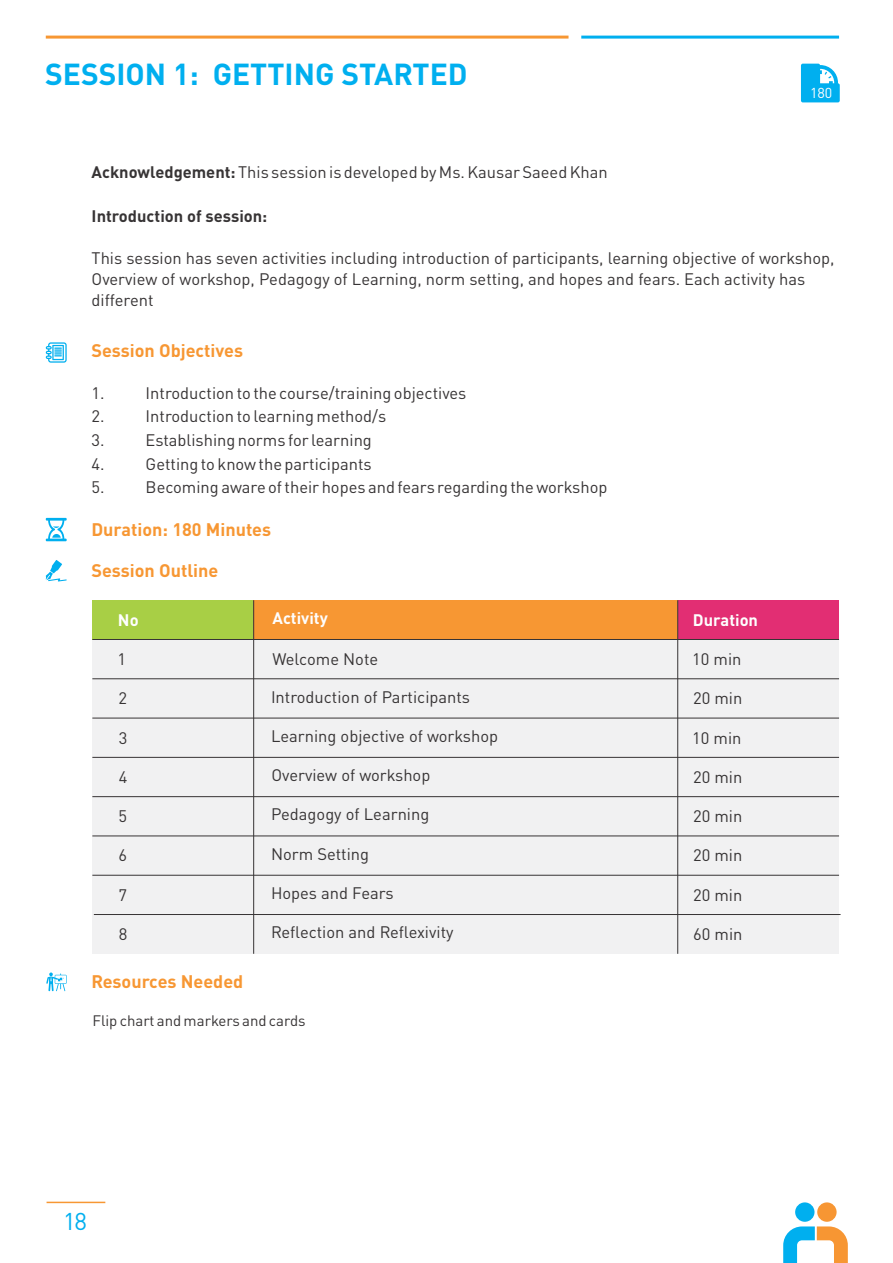
<style>
.page{position:relative;width:893px;height:1263px;background:#fff}
.page>*{position:absolute;margin:0;border:0;box-sizing:border-box;transform-origin:0 0}
.t1{font:700 30px "DIN Pro";color:#00afef}
.t2{font:24px "DIN Pro";color:#00afef}
.t3{font:700 18px "DIN Pro";color:#f79733}
.t4{font:16.5px/21.1px "DIN Pro";color:#373435}
.t5{font:700 16.5px "DIN Pro";color:#373435}
.t6{font:700 16.5px "DIN Pro";color:#fefefe}
.t7{font:15px "DIN Pro";color:#373435}
.t8{font:14.25px "DIN Pro";color:#fefefe}
.s1{font-weight:700}
</style>
<div class="page">
<hr style="left:47px;top:1202px;width:58px;height:1px;background:#f79733">
<svg style="left:783px;top:1226px;width:65px;height:37px"></svg>
<div style="left:795px;top:1202px;width:19px;height:20px;background:#00afef;border-radius:50%"></div>
<div style="left:817px;top:1202px;width:20px;height:20px;background:#f79633;border-radius:50%"></div>
<div style="left:92px;top:639px;width:162px;height:40px;background:#f1f1f2"></div>
<div style="left:678px;top:639px;width:161px;height:40px;background:#f1f1f2"></div>
<div style="left:254px;top:639px;width:424px;height:40px;background:#f1f1f2"></div>
<div style="left:92px;top:679px;width:162px;height:39px;background:#f1f1f2"></div>
<div style="left:678px;top:679px;width:161px;height:39px;background:#f1f1f2"></div>
<div style="left:254px;top:679px;width:424px;height:39px;background:#f1f1f2"></div>
<div style="left:92px;top:718px;width:162px;height:39px;background:#f1f1f2"></div>
<div style="left:678px;top:718px;width:161px;height:39px;background:#f1f1f2"></div>
<div style="left:254px;top:718px;width:424px;height:39px;background:#f1f1f2"></div>
<div style="left:92px;top:757px;width:162px;height:40px;background:#f1f1f2"></div>
<div style="left:678px;top:757px;width:161px;height:40px;background:#f1f1f2"></div>
<div style="left:254px;top:757px;width:424px;height:40px;background:#f1f1f2"></div>
<div style="left:92px;top:797px;width:162px;height:39px;background:#f1f1f2"></div>
<div style="left:678px;top:797px;width:161px;height:39px;background:#f1f1f2"></div>
<div style="left:254px;top:797px;width:424px;height:39px;background:#f1f1f2"></div>
<div style="left:92px;top:600px;width:162px;height:39px;background:#a8cf45"></div>
<div style="left:678px;top:600px;width:161px;height:39px;background:#e22e73"></div>
<div style="left:254px;top:600px;width:424px;height:39px;background:#f79733"></div>
<div style="left:92px;top:836px;width:162px;height:39px;background:#f1f1f2"></div>
<div style="left:678px;top:836px;width:161px;height:39px;background:#f1f1f2"></div>
<div style="left:254px;top:836px;width:424px;height:39px;background:#f1f1f2"></div>
<div style="left:92px;top:875px;width:162px;height:39px;background:#f1f1f2"></div>
<div style="left:678px;top:875px;width:161px;height:39px;background:#f1f1f2"></div>
<div style="left:254px;top:875px;width:424px;height:39px;background:#f1f1f2"></div>
<div style="left:92px;top:914px;width:162px;height:40px;background:#f1f1f2"></div>
<div style="left:678px;top:914px;width:161px;height:40px;background:#f1f1f2"></div>
<div style="left:254px;top:914px;width:424px;height:40px;background:#f1f1f2"></div>
<svg style="left:46px;top:972px;width:21px;height:19px"></svg>
<svg style="left:46px;top:518px;width:21px;height:23px"></svg>
<svg style="left:46px;top:342px;width:21px;height:21px"></svg>
<svg style="left:46px;top:560px;width:21px;height:21px"></svg>
<svg style="left:801px;top:64px;width:39px;height:38px"></svg>
<hr style="left:581px;top:36px;width:258px;height:3px;background:#00afef">
<hr style="left:46px;top:36px;width:522px;height:3px;background:#f79733">
<hr style="left:253px;top:600px;width:1px;height:354px;background:#373435">
<hr style="left:677px;top:600px;width:1px;height:354px;background:#373435">
<hr style="left:92px;top:639px;width:747px;height:1px;background:#373435">
<hr style="left:92px;top:678px;width:747px;height:1px;background:#373435">
<hr style="left:92px;top:718px;width:747px;height:1px;background:#373435">
<hr style="left:92px;top:757px;width:747px;height:1px;background:#373435">
<hr style="left:92px;top:796px;width:747px;height:1px;background:#373435">
<hr style="left:92px;top:875px;width:747px;height:1px;background:#373435">
<hr style="left:92px;top:836px;width:747px;height:1px;background:#373435">
<hr style="left:94px;top:914px;width:746px;height:1px;background:#373435">
<h1 class="t1" style="left:45px;top:62px;width:424px">SESSION 1: GETTING STARTED</h1>
<p class="t8" style="left:810px;top:88px;width:24px">180</p>
<p class="t4" style="left:92px;top:163px;width:518px"><span class="s1">Acknowledgement:</span> This session is developed by Ms. Kausar Saeed Khan</p>
<p class="t5" style="left:92px;top:209px;width:177px">Introduction of session:</p>
<p class="t4" style="left:92px;top:249px;width:744px">This session has seven activities including introduction of participants, learning objective of workshop,<br>Overview of workshop, Pedagogy of Learning, norm setting, and hopes and fears. Each activity has different</p>
<p class="t3" style="left:91px;top:343px;width:153px">Session Objectives</p>
<p class="t4" style="left:92px;top:384px;width:15px">1.</p>
<p class="t4" style="left:146px;top:384px;width:322px">Introduction to the course/training objectives</p>
<p class="t4" style="left:92px;top:407px;width:15px">2.</p>
<p class="t4" style="left:146px;top:407px;width:242px">Introduction to learning method/s</p>
<p class="t4" style="left:92px;top:431px;width:15px">3.</p>
<p class="t4" style="left:146px;top:431px;width:228px">Establishing norms for learning</p>
<p class="t4" style="left:92px;top:455px;width:15px">4.</p>
<p class="t4" style="left:146px;top:455px;width:227px">Getting to know the participants</p>
<p class="t4" style="left:92px;top:478px;width:15px">5.</p>
<p class="t4" style="left:146px;top:478px;width:463px">Becoming aware of their hopes and fears regarding the workshop</p>
<p class="t3" style="left:91px;top:522px;width:181px">Duration: 180 Minutes</p>
<p class="t3" style="left:91px;top:563px;width:128px">Session Outline</p>
<p class="t6" style="left:272px;top:611px;width:57px">Activity</p>
<p class="t4" style="left:272px;top:650px;width:107px">Welcome Note</p>
<p class="t4" style="left:271px;top:687px;width:201px">Introduction of Participants</p>
<p class="t4" style="left:271px;top:727px;width:229px">Learning objective of workshop</p>
<p class="t4" style="left:271px;top:766px;width:160px">Overview of workshop</p>
<p class="t4" style="left:271px;top:805px;width:160px">Pedagogy of Learning</p>
<p class="t6" style="left:118px;top:613px;width:22px">No</p>
<p class="t6" style="left:693px;top:613px;width:67px">Duration</p>
<p class="t4" style="left:118px;top:650px;width:10px">1</p>
<p class="t4" style="left:692px;top:650px;width:51px">10 min</p>
<p class="t4" style="left:119px;top:689px;width:10px">2</p>
<p class="t4" style="left:693px;top:689px;width:51px">20 min</p>
<p class="t4" style="left:119px;top:729px;width:10px">3</p>
<p class="t4" style="left:692px;top:729px;width:51px">10 min</p>
<p class="t4" style="left:119px;top:768px;width:10px">4</p>
<p class="t4" style="left:693px;top:768px;width:51px">20 min</p>
<p class="t4" style="left:118px;top:807px;width:10px">5</p>
<p class="t4" style="left:693px;top:807px;width:51px">20 min</p>
<p class="t4" style="left:271px;top:845px;width:100px">Norm Setting</p>
<p class="t4" style="left:271px;top:884px;width:124px">Hopes and Fears</p>
<p class="t4" style="left:271px;top:923px;width:184px">Reflection and Reflexivity</p>
<p class="t4" style="left:693px;top:925px;width:51px">60 min</p>
<p class="t4" style="left:119px;top:846px;width:10px">6</p>
<p class="t4" style="left:693px;top:846px;width:51px">20 min</p>
<p class="t4" style="left:118px;top:886px;width:10px">7</p>
<p class="t4" style="left:693px;top:886px;width:51px">20 min</p>
<p class="t4" style="left:119px;top:925px;width:10px">8</p>
<p class="t3" style="left:91px;top:974px;width:153px">Resources Needed</p>
<p class="t7" style="left:92px;top:1014px;width:215px">Flip chart and markers and cards</p>
<h2 class="t2" style="left:63px;top:1212px;width:25px">18</h2>
</div>
